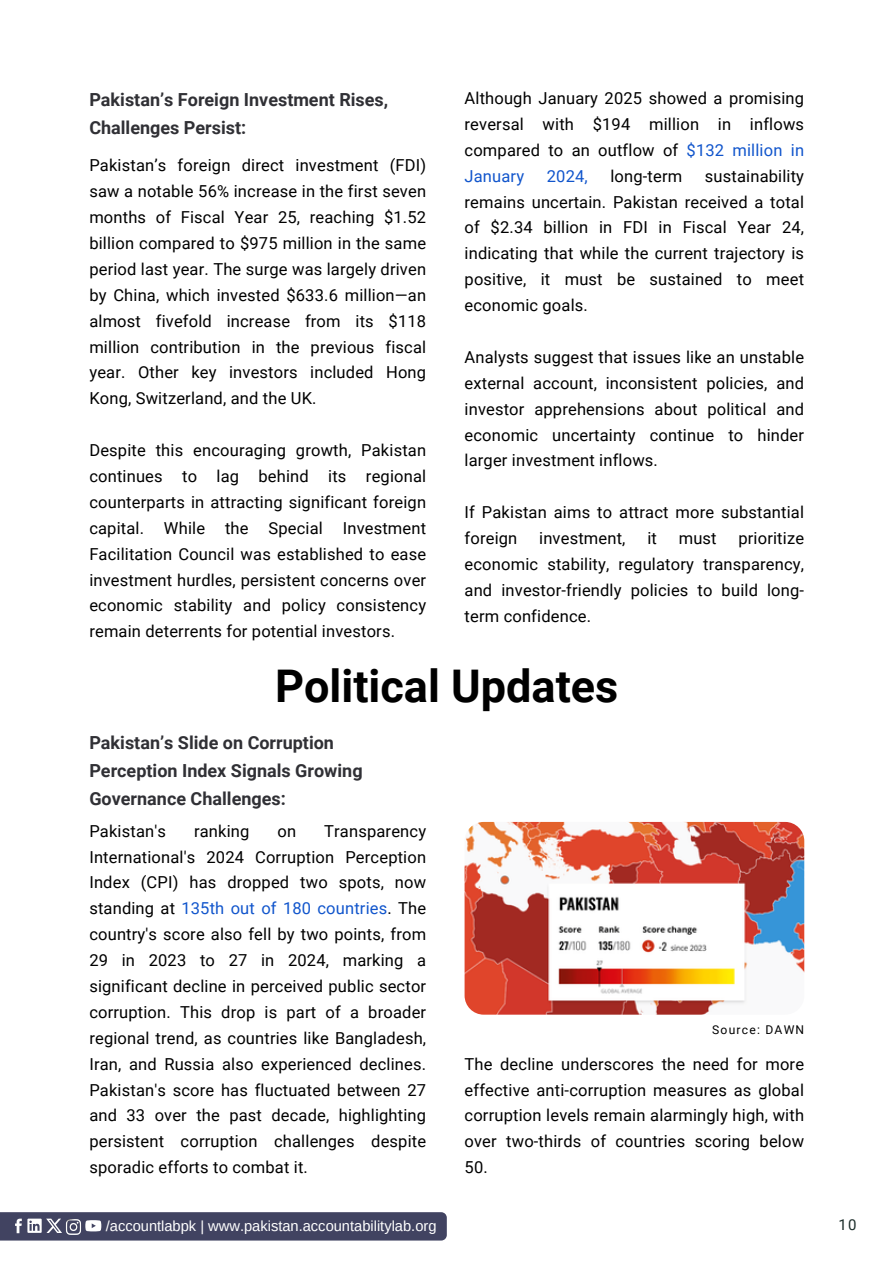
<style>
.page{position:relative;width:894px;height:1264px;background:#fff}
.page>*{position:absolute;margin:0;border:0;box-sizing:border-box;transform-origin:0 0}
.t1{font:700 45px "Roboto";color:#000}
.t2{font:700 18px/28.2px "Roboto";color:#303035}
.t3{font:16.5px/25.8px "Roboto";letter-spacing:.01em;color:#000;text-align:justify}
.t4{font:16.5px "Roboto";color:#15c}
.t5{font:15px "Roboto";color:#1c2d2a}
.t6{font:14.7px "Arimo";color:#fff}
.t7{font:12.15px "Roboto";letter-spacing:.1em;color:#000}
.s1{color:#15c}
</style>
<div class="page">
<svg style="left:0;top:1212px;width:446px;height:28px;background:#494b68"></svg>
<img style="left:65px;top:1218px;width:16px;height:16px">
<img style="left:464px;top:822px;width:340px;height:192px;border-radius:19px">
<h2 class="t2" style="left:89px;top:86px;width:300px">Pakistan’s Foreign Investment Rises,<br>Challenges Persist:</h2>
<h3 class="t3" style="left:89px;top:153px;width:338px">Pakistan’s foreign direct investment (FDI) saw a notable 56% increase in the first seven months of Fiscal Year 25, reaching $1.52 billion compared to $975 million in the same period last year. The surge was largely driven by China, which invested $633.6 million—an almost fivefold increase from its $118 million contribution in the previous fiscal year. Other key investors included Hong Kong, Switzerland, and the UK.</h3>
<h1 class="t3" style="left:89px;top:437px;width:338px">Despite this encouraging growth, Pakistan continues to lag behind its regional counterparts in attracting significant foreign capital. While the Special Investment Facilitation Council was established to ease investment hurdles, persistent concerns over economic stability and policy consistency remain deterrents for potential investors.</h1>
<h3 class="t3" style="left:464px;top:85px;width:341px">Although January 2025 showed a promising reversal with $194 million in inflows compared to an outflow of <span class="s1">$132 million in January</span></h3>
<h3 class="t3" style="left:464px;top:163px;width:341px;text-indent:240px">sustainability remains uncertain. Pakistan received a total of $2.34 billion in FDI in Fiscal Year 24, indicating that while the current trajectory is positive, it must be sustained to meet economic goals.</h3>
<h3 class="t3" style="left:464px;top:344px;width:341px">Analysts suggest that issues like an unstable external account, inconsistent policies, and investor apprehensions about political and economic uncertainty continue to hinder larger investment inflows.</h3>
<h3 class="t3" style="left:464px;top:499px;width:341px">If Pakistan aims to attract more substantial foreign</h3>
<h3 class="t4" style="left:546px;top:166px;width:42px">2024,</h3>
<h3 class="t3" style="left:610px;top:163px;width:73px">long-term</h3>
<h3 class="t3" style="left:464px;top:525px;width:341px;text-indent:274px">prioritize economic stability, regulatory transparency, and investor-friendly policies to build long&shy;term confidence.</h3>
<h3 class="t3" style="left:539px;top:525px;width:88px">investment,</h3>
<h3 class="t3" style="left:647px;top:525px;width:11px">it</h3>
<h3 class="t3" style="left:678px;top:525px;width:39px">must</h3>
<h3 class="t1" style="left:275px;top:660px;width:345px">Political Updates</h3>
<p class="t2" style="left:89px;top:728px;width:275px">Pakistan’s Slide on Corruption<br>Perception Index Signals Growing<br>Governance Challenges:</p>
<p class="t3" style="left:89px;top:818px;width:78px">Pakistan's</p>
<p class="t3" style="left:194px;top:818px;width:57px">ranking</p>
<p class="t3" style="left:277px;top:818px;width:20px">on</p>
<p class="t3" style="left:89px;top:818px;width:338px;text-indent:235px">Transparency International's 2024 Corruption Perception Index (CPI) has dropped two spots, now standing at <span class="s1">135th out of 180 countries</span>. The country's score also fell by two points, from 29 in 2023 to 27 in 2024, marking a significant decline in perceived public sector corruption. This drop is part of a broader regional trend, as countries like Bangladesh, Iran, and Russia also experienced declines.<br>Pakistan's score has fluctuated between 27 and 33 over the past decade, highlighting persistent corruption challenges despite sporadic efforts to combat it.</p>
<h3 class="t7" style="left:712px;top:1022px;width:93px">Source: DAWN</h3>
<p class="t3" style="left:464px;top:1051px;width:341px">The decline underscores the need for more effective anti-corruption measures as global corruption levels remain alarmingly high, with over two-thirds of countries scoring below 50.</p>
<h3 class="t6" style="left:106px;top:1217px;width:332px">/accountlabpk | www.pakistan.accountabilitylab.org</h3>
<h2 class="t5" style="left:838px;top:1216px;width:20px">10</h2>
</div>
